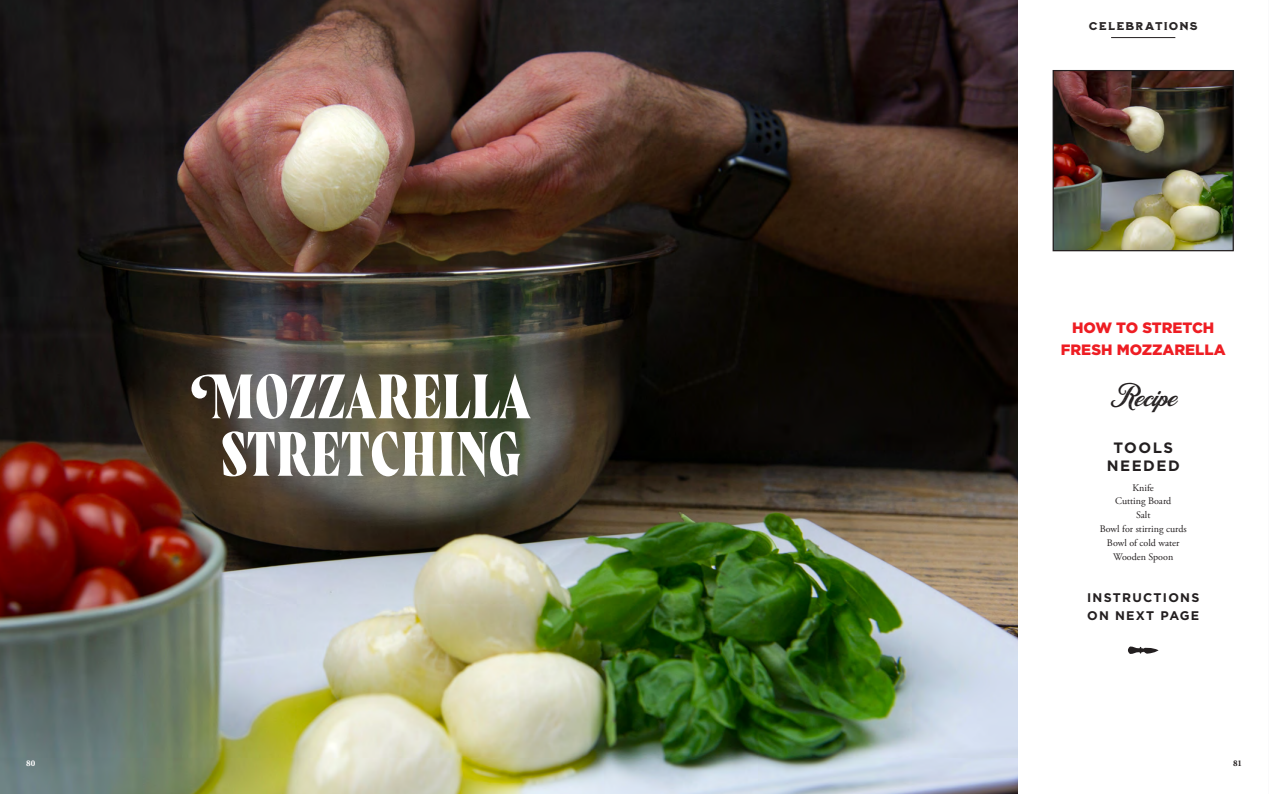
<style>
.page{position:relative;width:1269px;height:794px;background:#fff}
.page>*{position:absolute;margin:0;border:0;box-sizing:border-box;transform-origin:0 0}
.t1{font:700 62.5px "Wayfinder CF";color:#fff}
.t2{font:20px "Milkstore 01 Scr";color:#231f20}
.t3{font:900 15px "Gotham";color:#ee1d23}
.t4{font:700 15px/18px "Gotham";letter-spacing:.1em;color:#231f20;text-align:center}
.t5{font:700 12.5px/17.5px "Gotham";letter-spacing:.1em;color:#231f20}
.t6{font:900 11.25px "Milkstore 03";letter-spacing:.12em;color:#231f20}
.t7{font:10px/13.8px "Adobe Garamond Pro";color:#231f20;text-align:center}
.t8{font:700 8.75px "Adobe Garamond Pro";color:#fff}
.t9{font:700 8.75px "Adobe Garamond Pro";color:#231f20}
</style>
<div class="page">
<img style="left:0;top:0;width:1018px;height:794px">
<hr style="left:1111px;top:37px;width:64px;height:1px;background:#231f20">
<img style="left:1054px;top:72px;width:178px;height:177px">
<div style="left:1052px;top:70px;width:182px;height:181px;border:1px solid #231f20"></div>
<svg style="left:1128px;top:646px;width:30px;height:8px"></svg>
<p class="t6" style="left:1089px;top:19px;width:110px">CELEBRATIONS</p>
<p class="t1" style="left:211px;top:360px;width:322px">MOZZARELLA</p>
<p class="t1" style="left:221px;top:417px;width:302px">STRETCHING</p>
<p class="t3" style="left:1072px;top:317px;width:144px">HOW TO STRETCH</p>
<p class="t3" style="left:1061px;top:339px;width:166px">FRESH MOZZARELLA</p>
<p class="t2" style="left:1110px;top:387px;width:68px">Recipe</p>
<p class="t4" style="left:1107px;top:439px;width:74px">TOOLS<br>NEEDED</p>
<p class="t7" style="left:1100px;top:481px;width:88px">Knife<br>Cutting Board<br>Salt<br>Bowl for stirring curds<br>Bowl of cold water<br>Wooden Spoon</p>
<p class="t5" style="left:1087px;top:588px;width:114px">INSTRUCTIONS<br>ON NEXT PAGE</p>
<p class="t8" style="left:26px;top:758px;width:11px">80</p>
<p class="t9" style="left:1233px;top:758px;width:11px">81</p>
</div>
